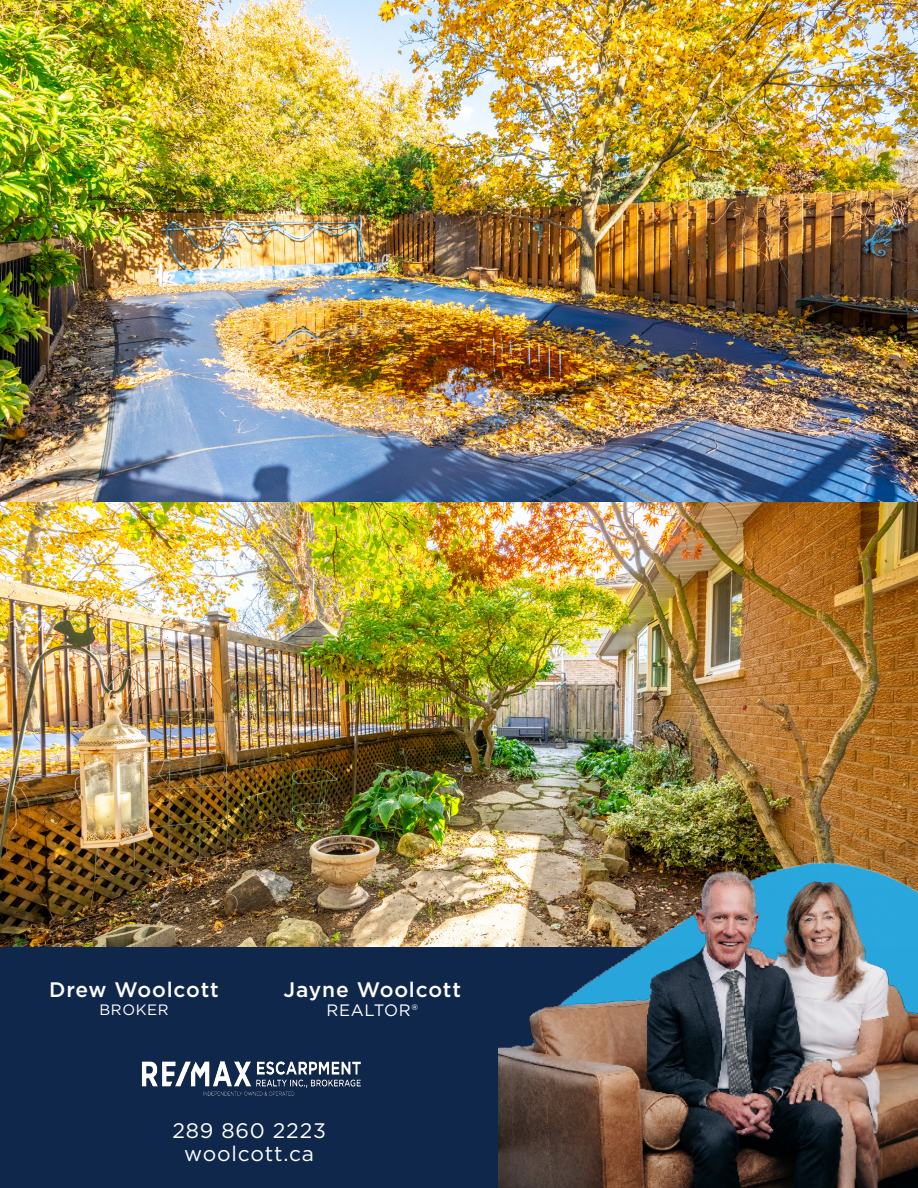
<style>
.page{position:relative;width:918px;height:1188px;background:#fff}
.page>*{position:absolute;margin:0;border:0;box-sizing:border-box;transform-origin:0 0}
.t1{font:500 21px "Gotham";letter-spacing:.04em;color:#fff}
.t2{font:21px "Gotham";letter-spacing:.04em;color:#fff}
.t3{font:16.5px "Gotham";letter-spacing:.04em;color:#fff}
.t4{font:15px "Gotham";letter-spacing:.04em;color:#fff}
</style>
<div class="page">
<div style="left:0;top:946px;width:918px;height:242px;background:#0c2548"></div>
<img style="left:0;top:501px;width:918px;height:445px">
<img style="left:0;top:0;width:918px;height:501px">
<img style="left:141px;top:1061px;width:220px;height:35px">
<img style="left:416px;top:736px;width:502px;height:452px">
<img style="left:499px;top:808px;width:419px;height:380px">
<p class="t1" style="left:49px;top:975px;width:171px">Drew Woolcott</p>
<p class="t4" style="left:99px;top:1000px;width:71px">BROKER</p>
<p class="t1" style="left:284px;top:975px;width:179px">Jayne Woolcott</p>
<p class="t3" style="left:326px;top:1000px;width:93px">REALTOR®</p>
<p class="t2" style="left:172px;top:1117px;width:155px">289 860 2223</p>
<p class="t2" style="left:184px;top:1140px;width:131px">woolcott.ca</p>
</div>
